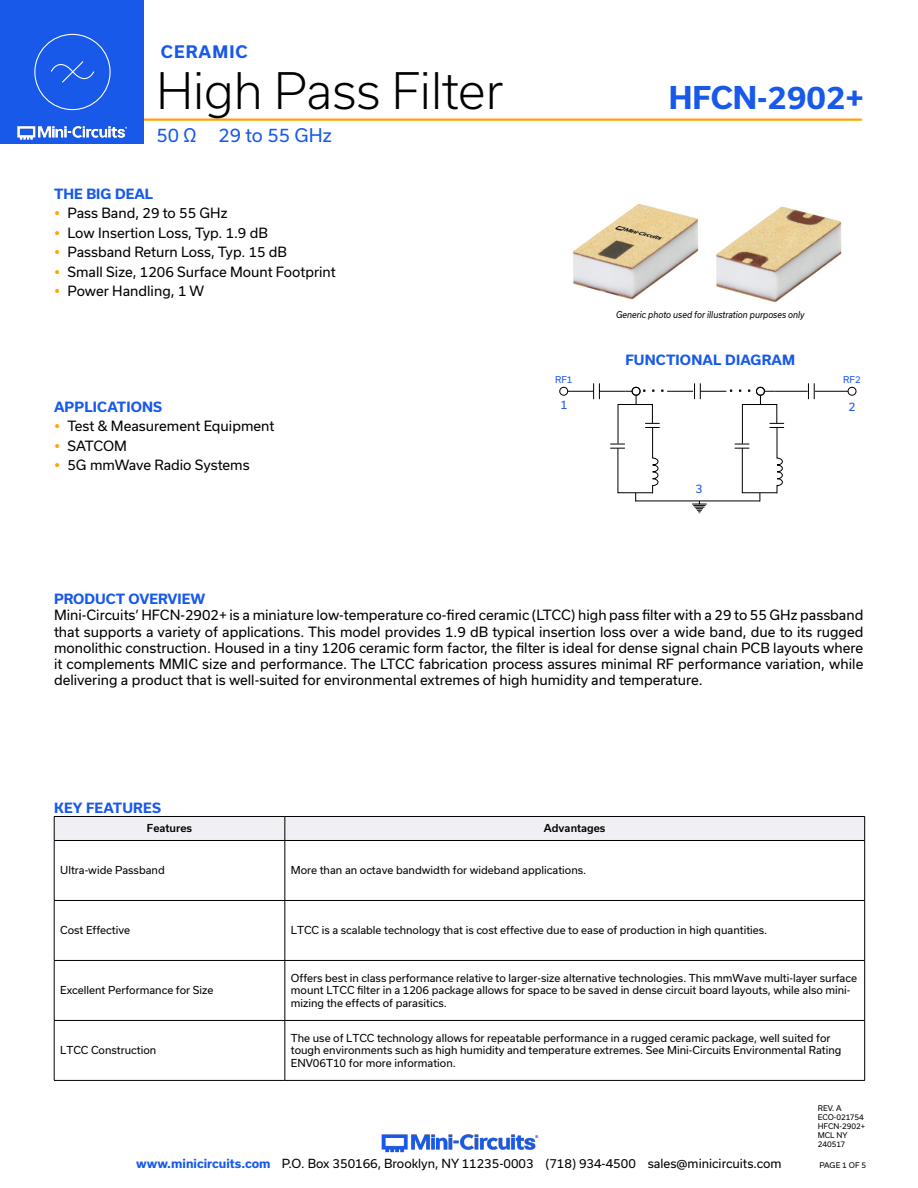
<style>
.page{position:relative;width:918px;height:1188px;background:#fff}
.page>*{position:absolute;margin:0;border:0;box-sizing:border-box;transform-origin:0 0}
.t1{font:300 48px "Usual";color:#000}
.t2{font:700 30px "Usual";color:#1859ea}
.t3{font:18px "Usual";color:#1859ea}
.t4{font:700 16.5px "Usual";letter-spacing:.065em;color:#1859ea}
.Regular_Copy{font:13.5px/16.2px "Usual";color:#000;text-align:justify}
.Blue_Headers{font:700 13.5px "Usual";letter-spacing:.015em;color:#1859ea}
.t5{font:12px "Usual";color:#000}
.t6{font:11.25px "Usual";color:#1859ea}
.Table_Body_Left_Justified{font:10.5px/12.6px "Usual";color:#000}
.Table_Header_Center{font:500 10.5px "Usual";color:#000}
.Generic_photo_disclaimer{font:italic 9px "Usual";color:#000;scale:.9 1}
.t7{font:9px "Usual";color:#1859ea}
.Revision{font:7.5px "Usual";color:#000}
.s1{font-weight:700;color:#1859ea}
</style>
<div class="page">
<img style="left:381px;top:1134px;width:158px;height:19px">
<hr style="left:129px;top:118px;width:733px;height:3px;background:#ffa300">
<div style="left:0;top:0;width:144px;height:144px;background:#1859ea"></div>
<img style="left:17px;top:120px;width:128px;height:20px">
<img style="left:573px;top:204px;width:269px;height:99px">
<div style="left:54px;top:816px;width:811px;height:24px;background:#efeff4"></div>
<hr style="left:54px;top:840px;width:231px;height:1px;background:#000">
<hr style="left:54px;top:841px;width:1px;height:59px;background:#000">
<hr style="left:285px;top:840px;width:580px;height:1px;background:#000">
<hr style="left:285px;top:841px;width:1px;height:59px;background:#000">
<hr style="left:864px;top:841px;width:1px;height:59px;background:#000">
<hr style="left:54px;top:900px;width:231px;height:1px;background:#000">
<hr style="left:54px;top:901px;width:1px;height:59px;background:#000">
<hr style="left:285px;top:900px;width:580px;height:1px;background:#000">
<hr style="left:285px;top:901px;width:1px;height:59px;background:#000">
<hr style="left:864px;top:901px;width:1px;height:59px;background:#000">
<hr style="left:54px;top:960px;width:231px;height:1px;background:#000">
<hr style="left:54px;top:961px;width:1px;height:59px;background:#000">
<hr style="left:285px;top:960px;width:580px;height:1px;background:#000">
<hr style="left:285px;top:961px;width:1px;height:59px;background:#000">
<hr style="left:864px;top:961px;width:1px;height:59px;background:#000">
<hr style="left:54px;top:1020px;width:231px;height:1px;background:#000">
<hr style="left:54px;top:1021px;width:1px;height:59px;background:#000">
<hr style="left:285px;top:1020px;width:580px;height:1px;background:#000">
<hr style="left:285px;top:1021px;width:1px;height:59px;background:#000">
<hr style="left:864px;top:1021px;width:1px;height:59px;background:#000">
<hr style="left:54px;top:1080px;width:231px;height:1px;background:#000">
<hr style="left:285px;top:1080px;width:580px;height:1px;background:#000">
<hr style="left:775px;top:391px;width:33px;height:1px;background:#000">
<hr style="left:815px;top:391px;width:33px;height:1px;background:#000">
<svg style="left:847px;top:386px;width:10px;height:10px"></svg>
<svg style="left:808px;top:383px;width:7px;height:16px"></svg>
<svg style="left:559px;top:383px;width:225px;height:131px"></svg>
<div style="left:34px;top:34px;width:77px;height:76px;border:1px solid #fff;border-radius:50%"></div>
<svg style="left:50px;top:61px;width:45px;height:22px"></svg>
<p class="t4" style="left:161px;top:42px;width:88px">CERAMIC</p>
<h1 class="t1" style="left:156px;top:63px;width:348px">High Pass Filter</h1>
<h3 class="t3" style="left:156px;top:125px;width:177px">50 Ω 29 to 55 GHz</h3>
<p class="Blue_Headers" style="left:54px;top:186px;width:101px">THE BIG DEAL</p>
<p class="Regular_Copy" style="left:68px;top:205px;width:162px">Pass Band, 29 to 55 GHz</p>
<p class="Regular_Copy" style="left:68px;top:224px;width:202px">Low Insertion Loss, Typ. 1.9 dB</p>
<p class="Regular_Copy" style="left:68px;top:244px;width:221px">Passband Return Loss, Typ. 15 dB</p>
<p class="Regular_Copy" style="left:68px;top:263px;width:270px">Small Size, 1206 Surface Mount Footprint</p>
<p class="Regular_Copy" style="left:68px;top:283px;width:138px">Power Handling, 1 W</p>
<p class="Blue_Headers" style="left:54px;top:399px;width:110px">APPLICATIONS</p>
<p class="Regular_Copy" style="left:68px;top:418px;width:208px">Test &amp; Measurement Equipment</p>
<p class="Regular_Copy" style="left:68px;top:438px;width:61px">SATCOM</p>
<p class="Regular_Copy" style="left:68px;top:457px;width:184px">5G mmWave Radio Systems</p>
<h2 class="t2" style="left:669px;top:80px;width:197px">HFCN-2902+</h2>
<p class="Generic_photo_disclaimer" style="left:616px;top:310px;width:211px">Generic photo used for illustration purposes only</p>
<p class="Blue_Headers" style="left:625px;top:352px;width:171px">FUNCTIONAL DIAGRAM</p>
<p class="t7" style="left:555px;top:374px;width:19px">RF1</p>
<p class="t7" style="left:843px;top:374px;width:19px">RF2</p>
<p class="t6" style="left:561px;top:398px;width:9px">1</p>
<p class="t6" style="left:848px;top:400px;width:9px">2</p>
<p class="t6" style="left:696px;top:482px;width:9px">3</p>
<p class="Blue_Headers" style="left:54px;top:591px;width:153px">PRODUCT OVERVIEW</p>
<p class="Regular_Copy" style="left:54px;top:607px;width:811px">Mini-Circuits’ HFCN-2902+ is a miniature low-temperature co-fired ceramic (LTCC) high pass filter with a 29 to 55 GHz passband that supports a variety of applications. This model provides 1.9 dB typical insertion loss over a wide band, due to its rugged monolithic construction. Housed in a tiny 1206 ceramic form factor, the filter is ideal for dense signal chain PCB layouts where it complements MMIC size and performance. The LTCC fabrication process assures minimal RF performance variation, while delivering a product that is well-suited for environmental extremes of high humidity and temperature.</p>
<p class="Blue_Headers" style="left:54px;top:800px;width:108px">KEY FEATURES</p>
<p class="Table_Header_Center" style="left:147px;top:822px;width:47px">Features</p>
<p class="Table_Header_Center" style="left:544px;top:822px;width:63px">Advantages</p>
<p class="Table_Body_Left_Justified" style="left:60px;top:864px;width:106px">Ultra-wide Passband</p>
<p class="Table_Body_Left_Justified" style="left:291px;top:864px;width:297px">More than an octave bandwidth for wideband applications.</p>
<p class="Table_Body_Left_Justified" style="left:60px;top:924px;width:72px">Cost Effective</p>
<p class="Table_Body_Left_Justified" style="left:291px;top:924px;width:478px">LTCC is a scalable technology that is cost effective due to ease of production in high quantities.</p>
<p class="Table_Body_Left_Justified" style="left:60px;top:984px;width:155px">Excellent Performance for Size</p>
<p class="Table_Body_Left_Justified" style="left:60px;top:1044px;width:98px">LTCC Construction</p>
<p class="Table_Body_Left_Justified" style="left:291px;top:972px;width:568px">Offers best in class performance relative to larger-size alternative technologies. This mmWave multi-layer surface mount LTCC filter in a 1206 package allows for space to be saved in dense circuit board layouts, while also mini&shy;mizing the effects of parasitics.</p>
<p class="Table_Body_Left_Justified" style="left:291px;top:1032px;width:552px">The use of LTCC technology allows for repeatable performance in a rugged ceramic package, well suited for tough environments such as high humidity and temperature extremes. See Mini-Circuits Environmental Rating<br>ENV06T10 for more information.</p>
<p class="Revision" style="left:818px;top:1104px;width:25px">REV. A</p>
<p class="Revision" style="left:818px;top:1113px;width:48px">ECO-021754</p>
<p class="Revision" style="left:818px;top:1122px;width:49px">HFCN-2902+</p>
<p class="Revision" style="left:818px;top:1131px;width:31px">MCL NY</p>
<p class="Revision" style="left:818px;top:1140px;width:29px">240517</p>
<p class="t5" style="left:136px;top:1157px;width:647px"><span class="s1">www.minicircuits.com</span> P.O. Box 350166, Brooklyn, NY 11235-0003 (718) 934-4500 sales@minicircuits.com</p>
<p class="Revision" style="left:819px;top:1161px;width:48px">PAGE 1 OF 5</p>
</div>
